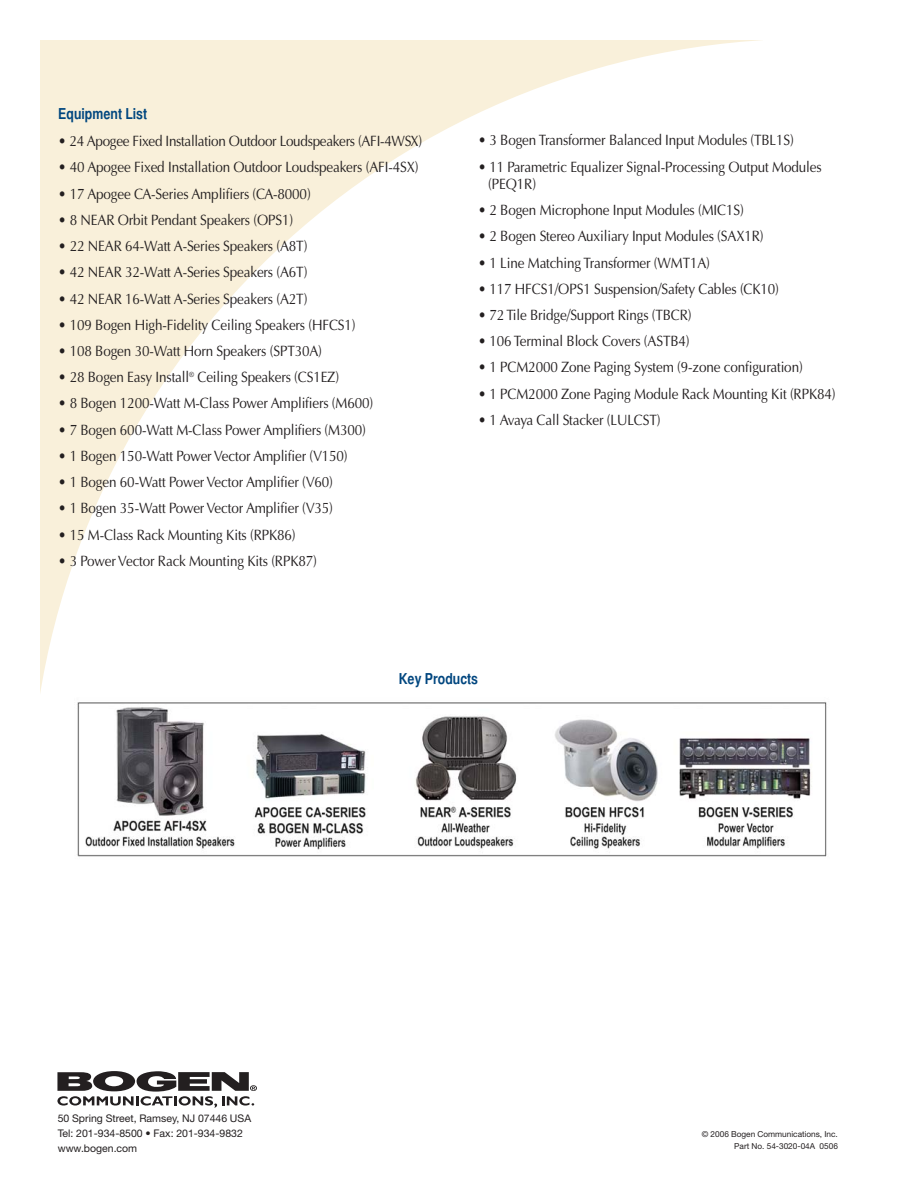
<style>
.page{position:relative;width:918px;height:1188px;background:#fff}
.page>*{position:absolute;margin:0;border:0;box-sizing:border-box;transform-origin:0 0}
.t1{font:15px/17.2px "Optima";letter-spacing:-.01em;color:#231f20;scale:.9 1}
.t2{font:700 15px "Helvetica CY";color:#00467f}
.t3{font:10.5px/14.7px "Helvetica Neue";color:#231f20}
.t4{font:8.25px/11.6px "Helvetica Neue";color:#231f20;text-align:right}
</style>
<div class="page">
<svg style="left:40px;top:40px;width:721px;height:653px"></svg>
<svg style="left:57px;top:1071px;width:200px;height:37px"></svg>
<img style="left:77px;top:702px;width:750px;height:155px">
<p class="t2" style="left:58px;top:108px;width:90px">Equipment List</p>
<p class="t1" style="left:58px;top:134px;width:406px">• 24 Apogee Fixed Installation Outdoor Loudspeakers (AFI-4WSX)</p>
<p class="t1" style="left:58px;top:160px;width:402px">• 40 Apogee Fixed Installation Outdoor Loudspeakers (AFI-4SX)</p>
<p class="t1" style="left:58px;top:186px;width:282px">• 17 Apogee CA-Series Amplifiers (CA-8000)</p>
<p class="t1" style="left:58px;top:213px;width:263px">• 8 NEAR Orbit Pendant Speakers (OPS1)</p>
<p class="t1" style="left:58px;top:239px;width:278px">• 22 NEAR 64-Watt A-Series Speakers (A8T)</p>
<p class="t1" style="left:58px;top:265px;width:278px">• 42 NEAR 32-Watt A-Series Speakers (A6T)</p>
<p class="t1" style="left:58px;top:291px;width:278px">• 42 NEAR 16-Watt A-Series Speakers (A2T)</p>
<p class="t1" style="left:58px;top:318px;width:332px">• 109 Bogen High-Fidelity Ceiling Speakers (HFCS1)</p>
<p class="t1" style="left:58px;top:344px;width:295px">• 108 Bogen 30-Watt Horn Speakers (SPT30A)</p>
<p class="t1" style="left:58px;top:370px;width:314px">• 28 Bogen Easy Install<sup>®</sup> Ceiling Speakers (CS1EZ)</p>
<p class="t1" style="left:58px;top:396px;width:351px">• 8 Bogen 1200-Watt M-Class Power Amplifiers (M600)</p>
<p class="t1" style="left:58px;top:422px;width:343px">• 7 Bogen 600-Watt M-Class Power Amplifiers (M300)</p>
<p class="t1" style="left:58px;top:449px;width:323px">• 1 Bogen 150-Watt Power Vector Amplifier (V150)</p>
<p class="t1" style="left:58px;top:475px;width:307px">• 1 Bogen 60-Watt Power Vector Amplifier (V60)</p>
<p class="t1" style="left:58px;top:501px;width:307px">• 1 Bogen 35-Watt Power Vector Amplifier (V35)</p>
<p class="t1" style="left:58px;top:527px;width:265px">• 15 M-Class Rack Mounting Kits (RPK86)</p>
<p class="t1" style="left:58px;top:553px;width:289px">• 3 Power Vector Rack Mounting Kits (RPK87)</p>
<p class="t1" style="left:478px;top:133px;width:352px">• 3 Bogen Transformer Balanced Input Modules (TBL1S)</p>
<p class="t1" style="left:488px;top:159px;width:372px;text-indent:-10px">• 11 Parametric Equalizer Signal-Processing Output Modules (PEQ1R)</p>
<p class="t1" style="left:478px;top:203px;width:297px">• 2 Bogen Microphone Input Modules (MIC1S)</p>
<p class="t1" style="left:478px;top:229px;width:319px">• 2 Bogen Stereo Auxiliary Input Modules (SAX1R)</p>
<p class="t1" style="left:478px;top:255px;width:259px">• 1 Line Matching Transformer (WMT1A)</p>
<p class="t1" style="left:478px;top:282px;width:336px">• 117 HFCS1/OPS1 Suspension/Safety Cables (CK10)</p>
<p class="t1" style="left:478px;top:308px;width:239px">• 72 Tile Bridge/Support Rings (TBCR)</p>
<p class="t1" style="left:478px;top:334px;width:237px">• 106 Terminal Block Covers (ASTB4)</p>
<p class="t1" style="left:478px;top:360px;width:362px">• 1 PCM2000 Zone Paging System (9-zone configuration)</p>
<p class="t1" style="left:478px;top:386px;width:399px">• 1 PCM2000 Zone Paging Module Rack Mounting Kit (RPK84)</p>
<p class="t1" style="left:478px;top:413px;width:204px">• 1 Avaya Call Stacker (LULCST)</p>
<p class="t2" style="left:399px;top:673px;width:81px">Key Products</p>
<p class="t3" style="left:58px;top:1112px;width:195px">50 Spring Street, Ramsey, NJ 07446 USA<br>Tel: 201-934-8500 • Fax: 201-934-9832 www.bogen.com</p>
<p class="t4" style="left:702px;top:1129px;width:138px">© 2006 Bogen Communications, Inc.<br>Part No. 54-3020-04A 0506</p>
</div>
